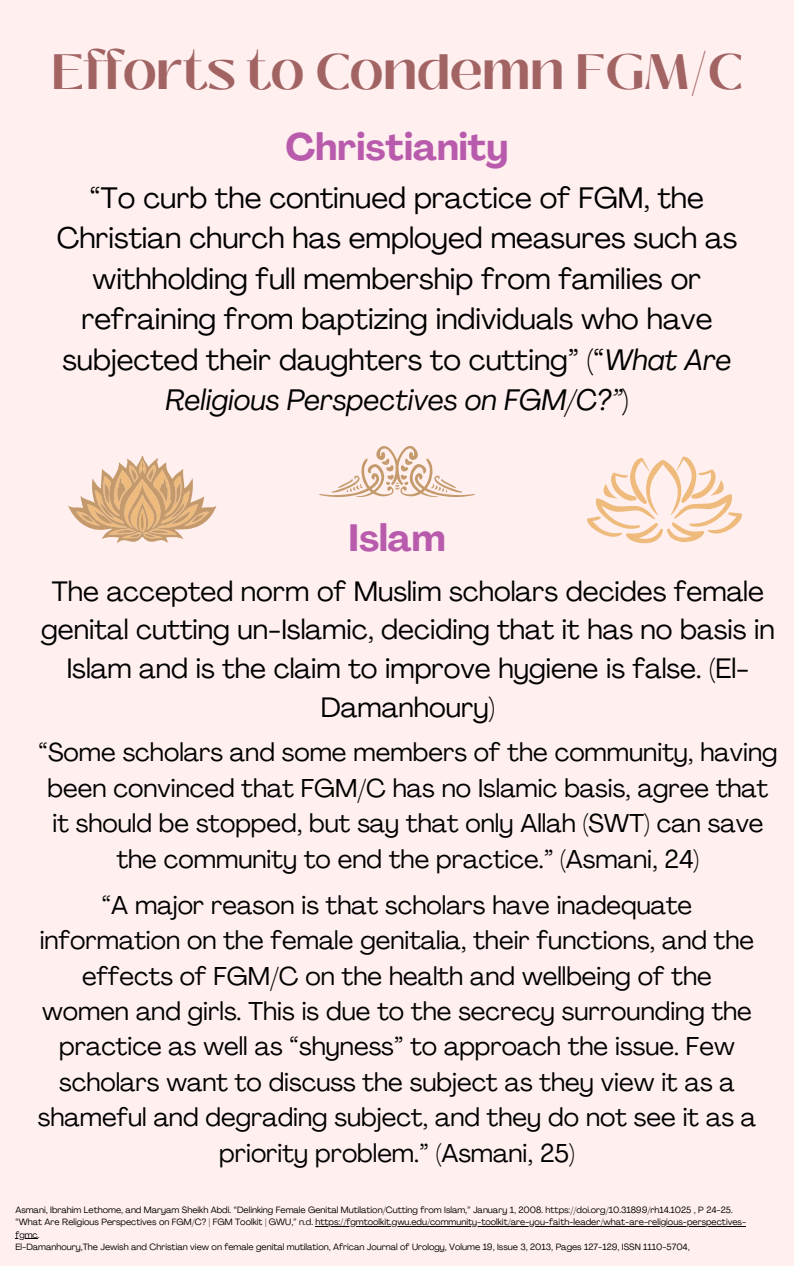
<style>
.page{position:relative;width:794px;height:1266px;background:#fff}
.page>*{position:absolute;margin:0;border:0;box-sizing:border-box;transform-origin:0 0}
.t1{font:700 49.5px "Black Mango";color:#a26363}
.t2{font:700 37.5px "Agrandir";color:#b95bac}
.t3{font:29.33px/40.5px "Agrandir";color:#000;text-align:center}
.t4{font:27.75px/38.8px "Agrandir";color:#000;text-align:center}
.t5{font:25.5px/35.4px "Agrandir";color:#000;text-align:center}
.t6{font:9px/12.4px "Agrandir";color:#000}
.s1{font-style:italic}
</style>
<div class="page">
<div style="left:0;top:0;width:793px;height:1266px;background:#ffefef"></div>
<svg style="left:68px;top:456px;width:148px;height:87px"></svg>
<svg style="left:587px;top:456px;width:154px;height:87px"></svg>
<svg style="left:319px;top:446px;width:155px;height:51px"></svg>
<hr style="left:315px;top:1225px;width:430px;height:1px;background:#000">
<svg style="left:15px;top:1238px;width:23px;height:1px"></svg>
<p class="t1" style="left:52px;top:35px;width:691px">Efforts to Condemn FGM/C</p>
<p class="t2" style="left:285px;top:132px;width:224px">Christianity</p>
<p class="t3" style="left:57px;top:180px;width:681px">“To curb the continued practice of FGM, the Christian church has employed measures such as withholding full membership from families or refraining from baptizing individuals who have subjected their daughters to cutting” (“<span class="s1">What Are Religious Perspectives on FGM/C?”</span>)</p>
<p class="t2" style="left:348px;top:523px;width:98px">Islam</p>
<p class="t4" style="left:41px;top:574px;width:734px">The accepted norm of Muslim scholars decides female genital cutting un-Islamic, deciding that it has no basis in Islam and is the claim to improve hygiene is false. (El-Damanhoury)</p>
<p class="t5" style="left:38px;top:737px;width:740px">“Some scholars and some members of the community, having been convinced that FGM/C has no Islamic basis, agree that it should be stopped, but say that only Allah (SWT) can save the community to end the practice.” (Asmani, 24)</p>
<p class="t5" style="left:38px;top:889px;width:719px">“A major reason is that scholars have inadequate information on the female genitalia, their functions, and the effects of FGM/C on the health and wellbeing of the women and girls. This is due to the secrecy surrounding the practice as well as “shyness” to approach the issue. Few scholars want to discuss the subject as they view it as a shameful and degrading subject, and they do not see it as a priority problem.” (Asmani, 25)</p>
<p class="t6" style="left:15px;top:1204px;width:718px">Asmani, Ibrahim Lethome, and Maryam Sheikh Abdi. “Delinking Female Genital Mutilation/Cutting from Islam,” January 1, 2008. https://doi.org/10.31899/rh14.1025 , P 24-25.</p>
<p class="t6" style="left:15px;top:1216px;width:732px">“What Are Religious Perspectives on FGM/C? | FGM Toolkit | GWU,” n.d. https://fgmtoolkit.gwu.edu/community-toolkit/are-you-faith-leader/what-are-religious-perspectives&shy;fgmc.</p>
<p class="t6" style="left:15px;top:1241px;width:675px">El-Damanhoury,The Jewish and Christian view on female genital mutilation, African Journal of Urology, Volume 19, Issue 3, 2013, Pages 127-129, ISSN 1110-5704,</p>
</div>
